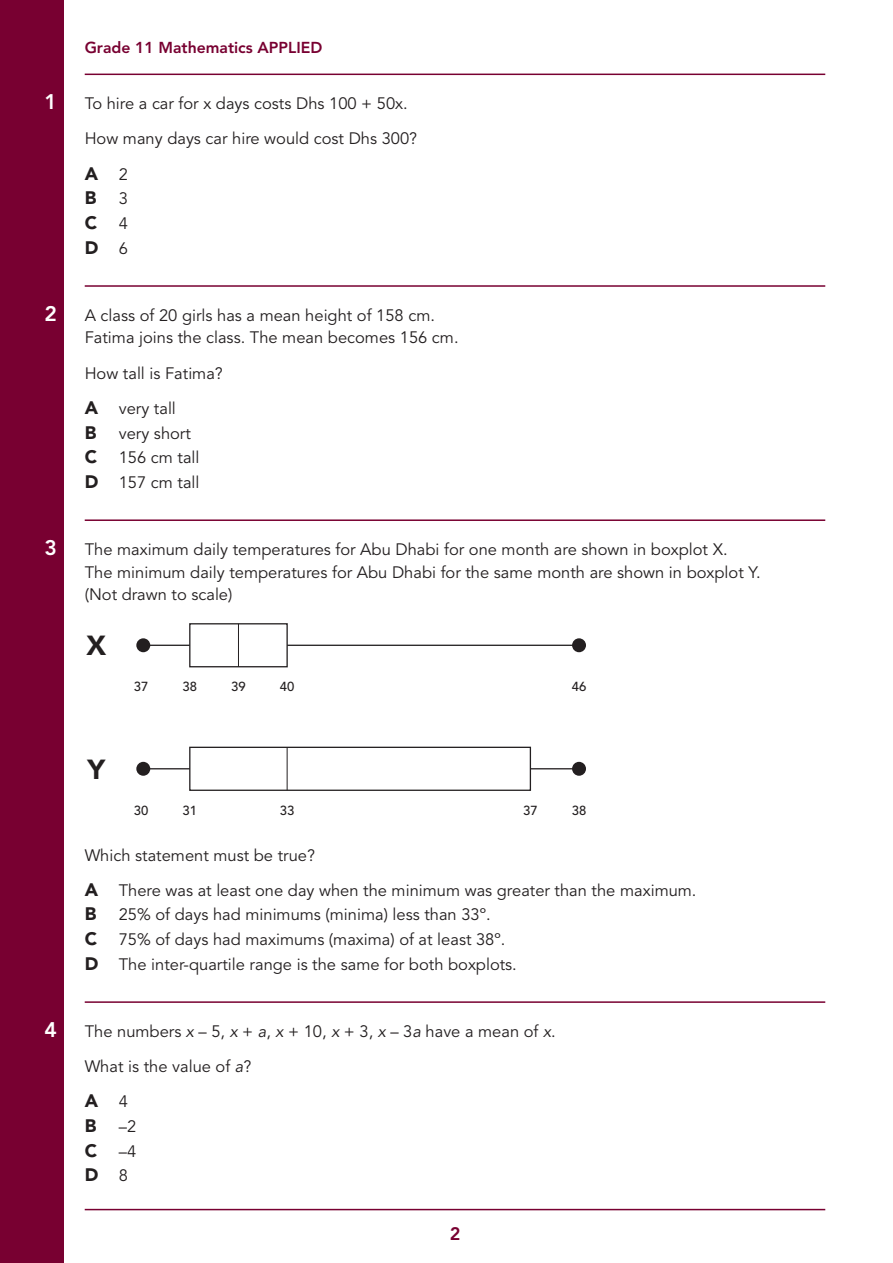
<style>
.page{position:relative;width:893px;height:1263px;background:#fff}
.page>*{position:absolute;margin:0;border:0;box-sizing:border-box;transform-origin:0 0}
.t1{font:900 27.45px "Avenir LT Std";color:#231f20}
.t2{font:800 21px "Avenir LT Std";color:#fff}
.t3{font:900 18px "Avenir LT Std";color:#231f20}
.t4{font:800 18px "Avenir LT Std";color:#780031}
.t5{font:16.5px/22.5px "Avenir LT Std";color:#231f20}
.t6{font:800 15.75px "Avenir LT Std";color:#780031}
.t7{font:500 13.05px "Avenir LT Std";color:#231f20}
.s1{font-weight:400;font-size:16.5px}
.s2{font-weight:900;font-size:18px}
.s3{font-style:italic}
</style>
<div class="page">
<div style="left:0;top:0;width:63px;height:1262px;background:#780031"></div>
<hr style="left:85px;top:1208px;width:739px;height:1px;background:#780031">
<hr style="left:85px;top:74px;width:739px;height:1px;background:#780031">
<hr style="left:85px;top:285px;width:739px;height:2px;background:#780031">
<hr style="left:85px;top:519px;width:739px;height:2px;background:#780031">
<hr style="left:85px;top:1001px;width:739px;height:1px;background:#780031">
<div style="left:136px;top:638px;width:14px;height:14px;background:#231f20;border-radius:50%"></div>
<div style="left:572px;top:638px;width:13px;height:14px;background:#231f20;border-radius:50%"></div>
<hr style="left:143px;top:644px;width:435px;height:1px;background:#231f20">
<div style="left:189px;top:623px;width:99px;height:44px;background:#fff;border:1px solid #231f20"></div>
<hr style="left:238px;top:623px;width:1px;height:43px;background:#231f20">
<div style="left:136px;top:761px;width:14px;height:14px;background:#231f20;border-radius:50%"></div>
<div style="left:572px;top:761px;width:13px;height:14px;background:#231f20;border-radius:50%"></div>
<hr style="left:143px;top:768px;width:435px;height:1px;background:#231f20">
<div style="left:189px;top:746px;width:342px;height:44px;background:#fff;border:1px solid #231f20"></div>
<hr style="left:287px;top:747px;width:1px;height:43px;background:#231f20">
<p class="t6" style="left:85px;top:38px;width:239px">Grade 11 Mathematics APPLIED</p>
<p class="t2" style="left:45px;top:89px;width:14px">1</p>
<p class="t5" style="left:85px;top:86px;width:334px;line-height:35.2px">To hire a car for x days costs Dhs 100 + 50x.<br>How many days car hire would cost Dhs 300?</p>
<p class="t3" style="left:85px;top:162px;width:15px">A</p>
<p class="t5" style="left:119px;top:163px;width:11px">2</p>
<p class="t3" style="left:85px;top:187px;width:13px">B</p>
<p class="t5" style="left:119px;top:188px;width:11px">3</p>
<p class="t3" style="left:85px;top:212px;width:14px">C</p>
<p class="t5" style="left:119px;top:212px;width:11px">4</p>
<p class="t3" style="left:85px;top:236px;width:45px">D <span class="s1">6</span></p>
<p class="t2" style="left:45px;top:301px;width:14px">2</p>
<p class="t5" style="left:85px;top:304px;width:375px">A class of 20 girls has a mean height of 158 cm.<br>Fatima joins the class. The mean becomes 156 cm.</p>
<p class="t5" style="left:85px;top:362px;width:140px">How tall is Fatima?</p>
<p class="t3" style="left:85px;top:396px;width:15px">A</p>
<p class="t5" style="left:119px;top:397px;width:59px">very tall</p>
<p class="t3" style="left:85px;top:421px;width:13px">B</p>
<p class="t5" style="left:119px;top:422px;width:74px">very short</p>
<p class="t3" style="left:85px;top:446px;width:14px">C</p>
<p class="t5" style="left:85px;top:445px;width:116px;line-height:24.6px;text-align:right">156 cm tall<br><span class="s2">D</span> 157 cm tall</p>
<p class="t2" style="left:45px;top:535px;width:14px">3</p>
<p class="t5" style="left:85px;top:538px;width:677px">The maximum daily temperatures for Abu Dhabi for one month are shown in boxplot X.<br>The minimum daily temperatures for Abu Dhabi for the same month are shown in boxplot Y. (Not drawn to scale)</p>
<h1 class="t1" style="left:86px;top:629px;width:21px">X</h1>
<h1 class="t1" style="left:87px;top:752px;width:19px">Y</h1>
<p class="t7" style="left:134px;top:679px;width:16px">37</p>
<p class="t7" style="left:182px;top:679px;width:16px">38</p>
<p class="t7" style="left:231px;top:679px;width:16px">39</p>
<p class="t7" style="left:280px;top:679px;width:16px">40</p>
<p class="t7" style="left:571px;top:679px;width:16px">46</p>
<p class="t7" style="left:134px;top:802px;width:16px">30</p>
<p class="t7" style="left:182px;top:802px;width:16px">31</p>
<p class="t7" style="left:280px;top:802px;width:16px">33</p>
<p class="t7" style="left:523px;top:802px;width:16px">37</p>
<p class="t7" style="left:571px;top:802px;width:16px">38</p>
<p class="t5" style="left:85px;top:843px;width:232px">Which statement must be true?</p>
<p class="t3" style="left:85px;top:878px;width:15px">A</p>
<p class="t5" style="left:119px;top:879px;width:579px">There was at least one day when the minimum was greater than the maximum.</p>
<p class="t3" style="left:85px;top:903px;width:13px">B</p>
<p class="t5" style="left:119px;top:903px;width:373px">25% of days had minimums (minima) less than 33º.</p>
<p class="t3" style="left:85px;top:927px;width:14px">C</p>
<p class="t5" style="left:85px;top:927px;width:433px;line-height:24.6px;text-indent:34px">75% of days had maximums (maxima) of at least 38º.<br><span class="s2">D</span> The inter-quartile range is the same for both boxplots.</p>
<p class="t2" style="left:45px;top:1016px;width:14px">4</p>
<p class="t5" style="left:85px;top:1013px;width:472px;line-height:35.2px">The numbers <span class="s3">x</span> – 5, <span class="s3">x</span> + <span class="s3">a</span>, <span class="s3">x</span> + 10, <span class="s3">x</span> + 3, <span class="s3">x</span> – 3<span class="s3">a</span> have a mean of <span class="s3">x</span>.<br>What is the value of <span class="s3">a</span>?</p>
<p class="t3" style="left:85px;top:1089px;width:15px">A</p>
<p class="t5" style="left:119px;top:1090px;width:11px">4</p>
<p class="t3" style="left:85px;top:1114px;width:13px">B</p>
<p class="t5" style="left:119px;top:1115px;width:19px">–2</p>
<p class="t3" style="left:85px;top:1139px;width:14px">C</p>
<p class="t5" style="left:119px;top:1139px;width:19px">–4</p>
<p class="t3" style="left:85px;top:1163px;width:45px">D <span class="s1">8</span></p>
<p class="t4" style="left:449px;top:1222px;width:12px">2</p>
</div>
